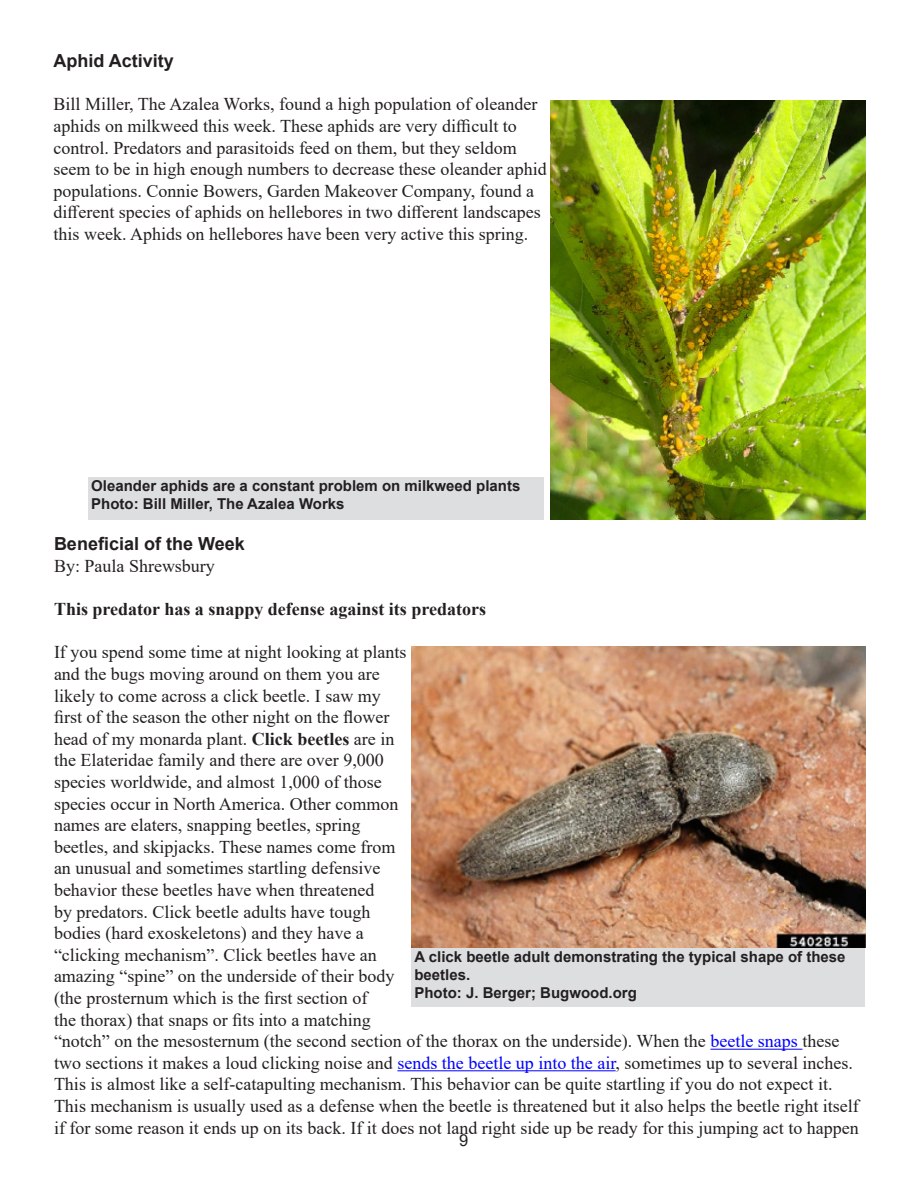
<style>
.page{position:relative;width:918px;height:1188px;background:#fff}
.page>*{position:absolute;margin:0;border:0;box-sizing:border-box;transform-origin:0 0}
.t1{font:18px/21.6px "Times New Roman";color:#231f20}
.t2{font:700 18px "Times New Roman";color:#231f20}
.Headline{font:700 18px "Arial";color:#231f20}
.t3{font:16.5px "Arial";color:#231f20}
.Photo_credit{font:700 15px/18px "Arial";color:#231f20}
.s1{font-weight:700}
.s2{color:#00f}
</style>
<div class="page">
<div style="left:88px;top:477px;width:456px;height:42px;background:#dddee0"></div>
<img style="left:551px;top:100px;width:314px;height:419px">
<hr style="left:710px;top:1049px;width:92px;height:1px;background:#00f">
<hr style="left:397px;top:1070px;width:219px;height:1px;background:#00f">
<div style="left:411px;top:948px;width:454px;height:59px;background:#dddee0"></div>
<img style="left:411px;top:647px;width:454px;height:301px">
<p class="Headline" style="left:54px;top:48px;width:122px">Aphid Activity</p>
<p class="t1" style="left:54px;top:93px;width:495px">Bill Miller, The Azalea Works, found a high population of oleander aphids on milkweed this week. These aphids are very difficult to control. Predators and parasitoids feed on them, but they seldom seem to be in high enough numbers to decrease these oleander aphid populations. Connie Bowers, Garden Makeover Company, found a different species of aphids on hellebores in two different landscapes this week. Aphids on hellebores have been very active this spring.</p>
<p class="Photo_credit" style="left:91px;top:477px;width:431px">Oleander aphids are a constant problem on milkweed plants</p>
<p class="Photo_credit" style="left:91px;top:495px;width:255px">Photo: Bill Miller, The Azalea Works</p>
<p class="Headline" style="left:54px;top:531px;width:192px">Beneficial of the Week</p>
<p class="t1" style="left:54px;top:555px;width:162px">By: Paula Shrewsbury</p>
<p class="t2" style="left:54px;top:596px;width:434px">This predator has a snappy defense against its predators</p>
<p class="t1" style="left:54px;top:641px;width:806px">If you spend some time at night looking at plants<br>and the bugs moving around on them you are<br>likely to come across a click beetle. I saw my<br>first of the season the other night on the flower<br>head of my monarda plant. <span class="s1">Click beetles</span> are in<br>the Elateridae family and there are over 9,000<br>species worldwide, and almost 1,000 of those<br>species occur in North America. Other common<br>names are elaters, snapping beetles, spring<br>beetles, and skipjacks. These names come from<br>an unusual and sometimes startling defensive<br>behavior these beetles have when threatened<br>by predators. Click beetle adults have tough<br>bodies (hard exoskeletons) and they have a<br>“clicking mechanism”. Click beetles have an<br>amazing “spine” on the underside of their body<br>(the prosternum which is the first section of<br>the thorax) that snaps or fits into a matching<br>“notch” on the mesosternum (the second section of the thorax on the underside). When the <span class="s2">beetle snaps</span> these two sections it makes a loud clicking noise and <span class="s2">sends the beetle up into the air</span>, sometimes up to several inches.<br>This is almost like a self-catapulting mechanism. This behavior can be quite startling if you do not expect it.<br>This mechanism is usually used as a defense when the beetle is threatened but it also helps the beetle right itself if for some reason it ends up on its back. If it does not land right side up be ready for this jumping act to happen</p>
<p class="Photo_credit" style="left:414px;top:948px;width:433px">A click beetle adult demonstrating the typical shape of these beetles.</p>
<p class="Photo_credit" style="left:414px;top:984px;width:224px">Photo: J. Berger; Bugwood.org</p>
<p class="t3" style="left:459px;top:1129px;width:11px">9</p>
</div>
